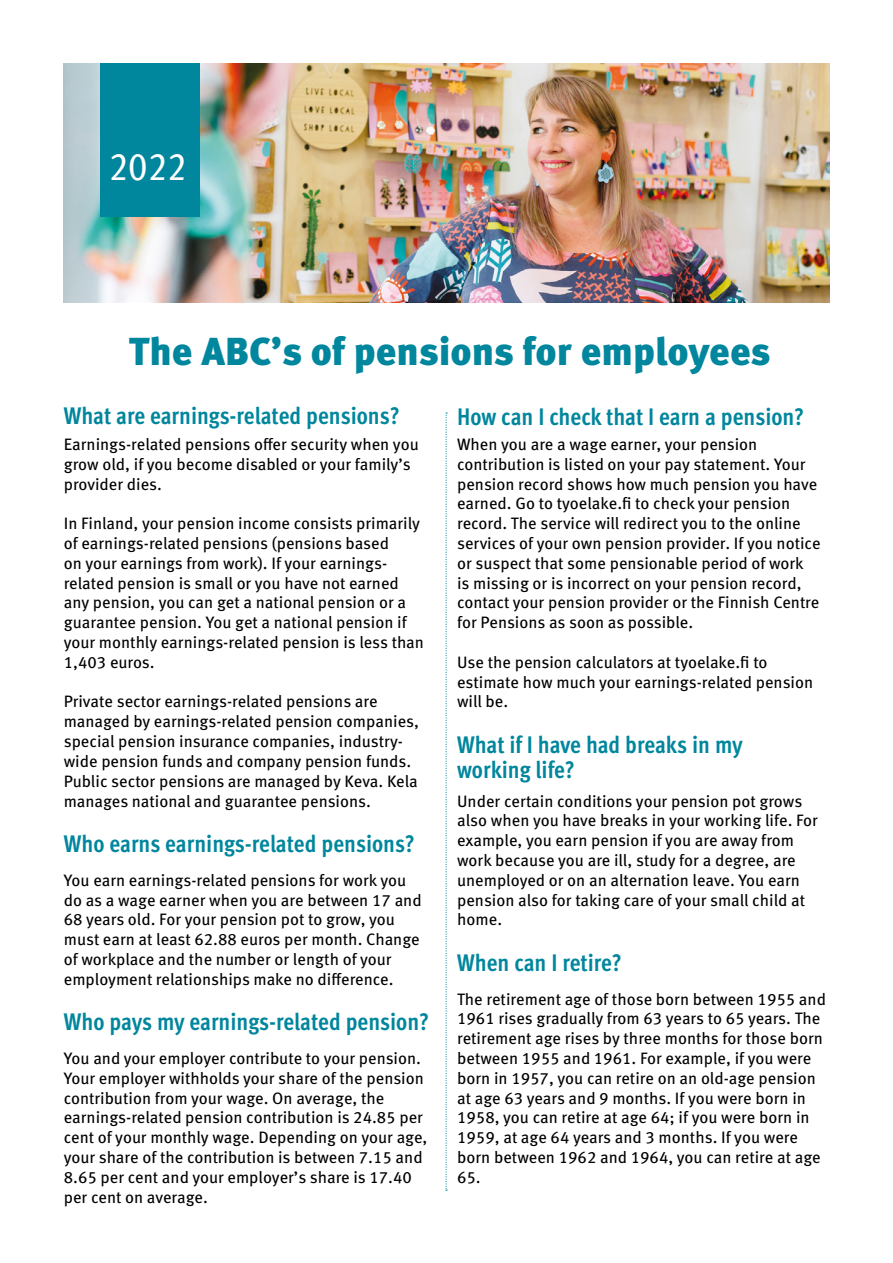
<style>
.page{position:relative;width:893px;height:1263px;background:#fff}
.page>*{position:absolute;margin:0;border:0;box-sizing:border-box;transform-origin:0 0}
.Pääotsikko_H1{font:900 39px "Meta Pro";color:#00869d}
.vuosiluku{font:condensed 39px "Meta Pro";color:#fff}
.Otsikko_H1{font:700 condensed 24px/25.5px "Meta Pro";color:#00869d}
.Leipä{font:16.5px/19.8px "Meta Pro";color:#000}
</style>
<div class="page">
<img style="left:64px;top:64px;width:765px;height:238px">
<svg style="left:446px;top:412px;width:1px;height:779px"></svg>
<div style="left:100px;top:64px;width:100px;height:153px;background:#00869d"></div>
<h1 class="vuosiluku" style="left:109px;top:138px;width:79px">2022</h1>
<h1 class="Pääotsikko_H1" style="left:129px;top:321px;width:643px">The ABC’s of pensions for employees</h1>
<h2 class="Otsikko_H1" style="left:457px;top:402px;width:349px">How can I check that I earn a pension?</h2>
<p class="Leipä" style="left:457px;top:433px;width:365px">When you are a wage earner, your pension contribution is listed on your pay statement. Your pension record shows how much pension you have earned. Go to tyoelake.fi to check your pension record. The service will redirect you to the online services of your own pension provider. If you notice or suspect that some pensionable period of work<br>is missing or is incorrect on your pension record, contact your pension provider or the Finnish Centre for Pensions as soon as possible.</p>
<p class="Leipä" style="left:457px;top:651px;width:358px">Use the pension calculators at tyoelake.fi to estimate how much your earnings-related pension will be.</p>
<h2 class="Otsikko_H1" style="left:457px;top:730px;width:287px">What if I have had breaks in my working life?</h2>
<p class="Leipä" style="left:457px;top:790px;width:362px">Under certain conditions your pension pot grows also when you have breaks in your working life. For example, you earn pension if you are away from work because you are ill, study for a degree, are unemployed or on an alternation leave. You earn pension also for taking care of your small child at home.</p>
<h2 class="Otsikko_H1" style="left:457px;top:948px;width:166px">When can I retire?</h2>
<p class="Leipä" style="left:457px;top:988px;width:370px">The retirement age of those born between 1955 and 1961 rises gradually from 63 years to 65 years. The retirement age rises by three months for those born between 1955 and 1961. For example, if you were born in 1957, you can retire on an old-age pension at age 63 years and 9 months. If you were born in 1958, you can retire at age 64; if you were born in 1959, at age 64 years and 3 months. If you were born between 1962 and 1964, you can retire at age 65.</p>
<h2 class="Otsikko_H1" style="left:64px;top:402px;width:337px">What are earnings-related pensions?</h2>
<p class="Leipä" style="left:64px;top:433px;width:356px">Earnings-related pensions offer security when you grow old, if you become disabled or your family’s provider dies.</p>
<p class="Leipä" style="left:64px;top:512px;width:362px">In Finland, your pension income consists primarily of earnings-related pensions (pensions based<br>on your earnings from work). If your earnings&shy;related pension is small or you have not earned any pension, you can get a national pension or a guarantee pension. You get a national pension if your monthly earnings-related pension is less than 1,403 euros.</p>
<p class="Leipä" style="left:64px;top:691px;width:357px">Private sector earnings-related pensions are managed by earnings-related pension companies, special pension insurance companies, industry&shy;wide pension funds and company pension funds.<br>Public sector pensions are managed by Keva. Kela manages national and guarantee pensions.</p>
<h2 class="Otsikko_H1" style="left:64px;top:829px;width:353px">Who earns earnings-related pensions?</h2>
<p class="Leipä" style="left:64px;top:869px;width:359px">You earn earnings-related pensions for work you do as a wage earner when you are between 17 and 68 years old. For your pension pot to grow, you must earn at least 62.88 euros per month. Change of workplace and the number or length of your employment relationships make no difference.</p>
<h2 class="Otsikko_H1" style="left:64px;top:1007px;width:367px">Who pays my earnings-related pension?</h2>
<p class="Leipä" style="left:64px;top:1047px;width:365px">You and your employer contribute to your pension.<br>Your employer withholds your share of the pension contribution from your wage. On average, the earnings-related pension contribution is 24.85 per cent of your monthly wage. Depending on your age, your share of the contribution is between 7.15 and 8.65 per cent and your employer’s share is 17.40 per cent on average.</p>
</div>
